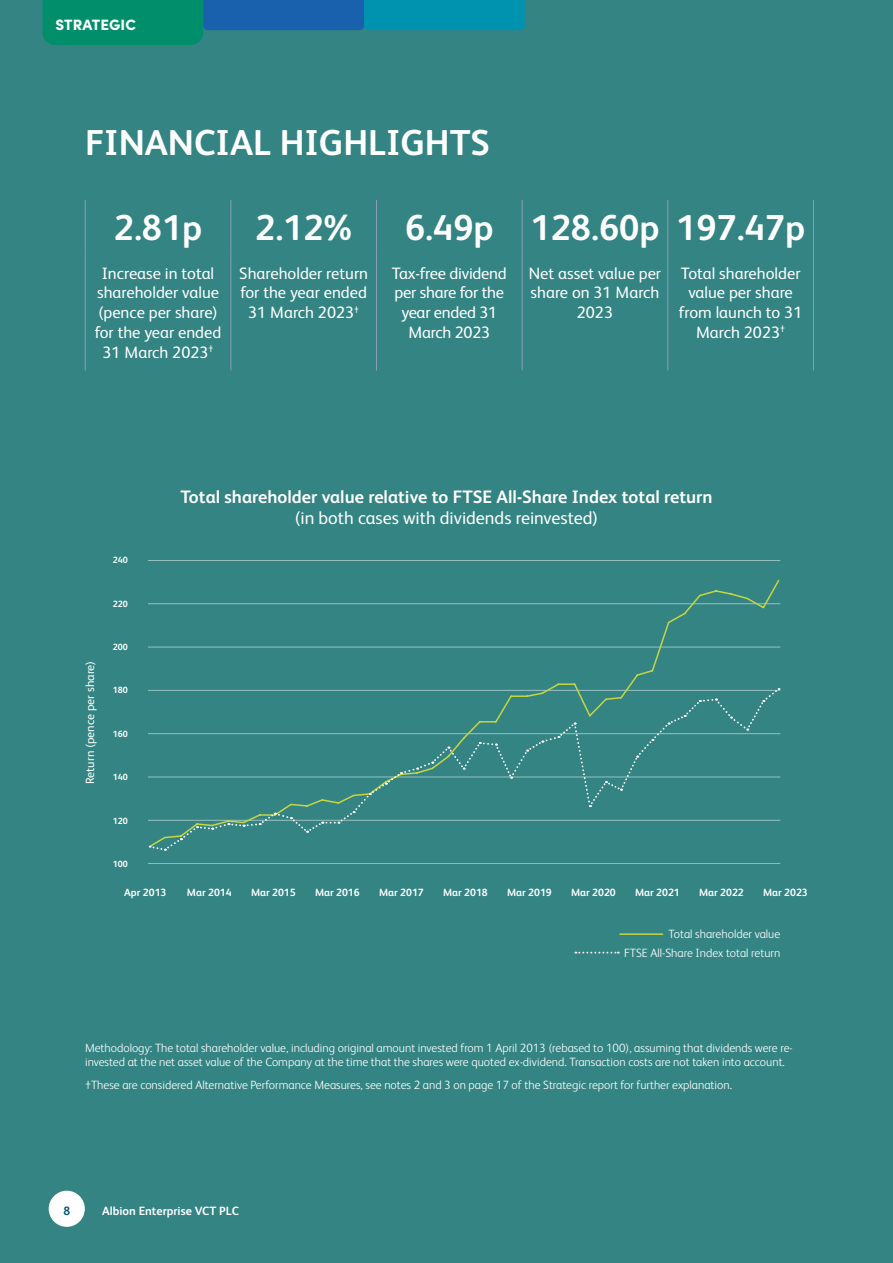
<style>
.page{position:relative;width:893px;height:1263px;background:#348484}
.page>*{position:absolute;margin:0;border:0;box-sizing:border-box;transform-origin:0 0}
.t1{font:700 36px "FS Albert Pro";color:#fff}
.t2{font:700 18px "FS Albert Pro";color:#fff}
.t3{font:18px "FS Albert Pro";color:#fff}
.t4{font:16.5px/19.8px "FS Albert Pro";color:#fff;text-align:center}
.t5{font:900 15px "Sofia Pro";letter-spacing:.01em;color:#fff}
.t6{font:300 12px/14.4px "FS Albert Pro";color:#fff}
.t7{font:700 12px "FS Albert Pro";color:#fff}
.t8{font:12px "FS Albert Pro";color:#fff}
.t9{font:700 12px "FS Albert Pro";color:#005675}
.t10{font:700 10.5px "FS Albert Pro";color:#fff}
.t11{font:700 9px "FS Albert Pro";color:#fff}
</style>
<div class="page">
<div style="left:49px;top:1191px;width:36px;height:36px;background:#fff;border-radius:50%"></div>
<hr style="left:85px;top:200px;width:1px;height:53px;background:#8a9eb4">
<hr style="left:231px;top:200px;width:1px;height:53px;background:#8a9eb4">
<hr style="left:376px;top:200px;width:1px;height:53px;background:#8a9eb4">
<hr style="left:522px;top:200px;width:1px;height:53px;background:#8a9eb4">
<hr style="left:813px;top:200px;width:1px;height:53px;background:#8a9eb4">
<hr style="left:85px;top:253px;width:1px;height:117px;background:#8a9eb4">
<hr style="left:231px;top:253px;width:1px;height:117px;background:#8a9eb4">
<hr style="left:376px;top:253px;width:1px;height:117px;background:#8a9eb4">
<hr style="left:522px;top:253px;width:1px;height:117px;background:#8a9eb4">
<hr style="left:813px;top:253px;width:1px;height:117px;background:#8a9eb4">
<hr style="left:667px;top:200px;width:1px;height:53px;background:#8a9eb4">
<hr style="left:667px;top:253px;width:1px;height:117px;background:#8a9eb4">
<hr style="left:148px;top:560px;width:632px;height:1px;background:#fff">
<hr style="left:148px;top:863px;width:632px;height:1px;background:#fff">
<hr style="left:620px;top:933px;width:43px;height:2px;background:#c7d540">
<svg style="left:575px;top:952px;width:44px;height:1px"></svg>
<svg style="left:148px;top:579px;width:633px;height:269px"></svg>
<svg style="left:150px;top:688px;width:630px;height:163px"></svg>
<svg style="left:43px;top:0;width:482px;height:45px"></svg>
<p class="t5" style="left:56px;top:13px;width:82px">STRATEGIC</p>
<h1 class="t1" style="left:85px;top:118px;width:406px">FINANCIAL HIGHLIGHTS</h1>
<h1 class="t1" style="left:114px;top:203px;width:90px">2.81p</h1>
<h1 class="t1" style="left:255px;top:203px;width:99px">2.12%</h1>
<h1 class="t1" style="left:405px;top:203px;width:401px">6.49p 128.60p 197.47p</h1>
<h3 class="t4" style="left:95px;top:262px;width:128px">Increase in total shareholder value (pence per share) for the year ended<br>31 March 2023<sup>†</sup></h3>
<h3 class="t4" style="left:239px;top:262px;width:130px">Shareholder return for the year ended<br>31 March 2023<sup>†</sup></h3>
<h3 class="t4" style="left:392px;top:262px;width:116px">Tax-free dividend per share for the year ended 31<br>March 2023</h3>
<h3 class="t4" style="left:529px;top:262px;width:134px">Net asset value per share on 31 March<br>2023</h3>
<h3 class="t4" style="left:679px;top:262px;width:125px">Total shareholder value per share from launch to 31<br>March 2023<sup>†</sup></h3>
<p class="t8" style="left:82px;top:784px;width:125px;rotate:-90deg">Return (pence per share)</p>
<p class="t11" style="left:113px;top:554px;width:17px">240</p>
<p class="t11" style="left:113px;top:597px;width:17px">220</p>
<p class="t11" style="left:113px;top:641px;width:17px">200</p>
<p class="t11" style="left:113px;top:684px;width:17px">180</p>
<p class="t11" style="left:113px;top:727px;width:17px">160</p>
<p class="t11" style="left:113px;top:771px;width:17px">140</p>
<p class="t11" style="left:113px;top:814px;width:17px">120</p>
<p class="t11" style="left:113px;top:858px;width:17px">100</p>
<h2 class="t2" style="left:180px;top:484px;width:534px">Total shareholder value relative to FTSE All-Share Index total return</h2>
<h2 class="t3" style="left:295px;top:505px;width:305px">(in both cases with dividends reinvested)</h2>
<p class="t10" style="left:124px;top:885px;width:44px">Apr 2013</p>
<p class="t10" style="left:187px;top:885px;width:46px">Mar 2014</p>
<p class="t10" style="left:251px;top:885px;width:46px">Mar 2015</p>
<p class="t10" style="left:315px;top:885px;width:46px">Mar 2016</p>
<p class="t10" style="left:379px;top:885px;width:46px">Mar 2017</p>
<p class="t10" style="left:443px;top:885px;width:46px">Mar 2018</p>
<p class="t10" style="left:507px;top:885px;width:46px">Mar 2019</p>
<p class="t10" style="left:571px;top:885px;width:46px">Mar 2020</p>
<p class="t10" style="left:635px;top:885px;width:46px">Mar 2021</p>
<p class="t10" style="left:699px;top:885px;width:46px">Mar 2022</p>
<p class="t10" style="left:763px;top:885px;width:46px">Mar 2023</p>
<p class="t6" style="left:624px;top:924px;width:158px;line-height:18.6px;text-align:right">Total shareholder value<br>FTSE All-Share Index total return</p>
<p class="t6" style="left:85px;top:1039px;width:709px">Methodology: The total shareholder value, including original amount invested from 1 April 2013 (rebased to 100), assuming that dividends were re&shy;invested at the net asset value of the Company at the time that the shares were quoted ex-dividend. Transaction costs are not taken into account.</p>
<p class="t6" style="left:85px;top:1077px;width:648px">†These are considered Alternative Performance Measures, see notes 2 and 3 on page 17 of the Strategic report for further explanation.</p>
<p class="t9" style="left:64px;top:1202px;width:8px">8</p>
<p class="t7" style="left:102px;top:1202px;width:138px">Albion Enterprise VCT PLC</p>
</div>
